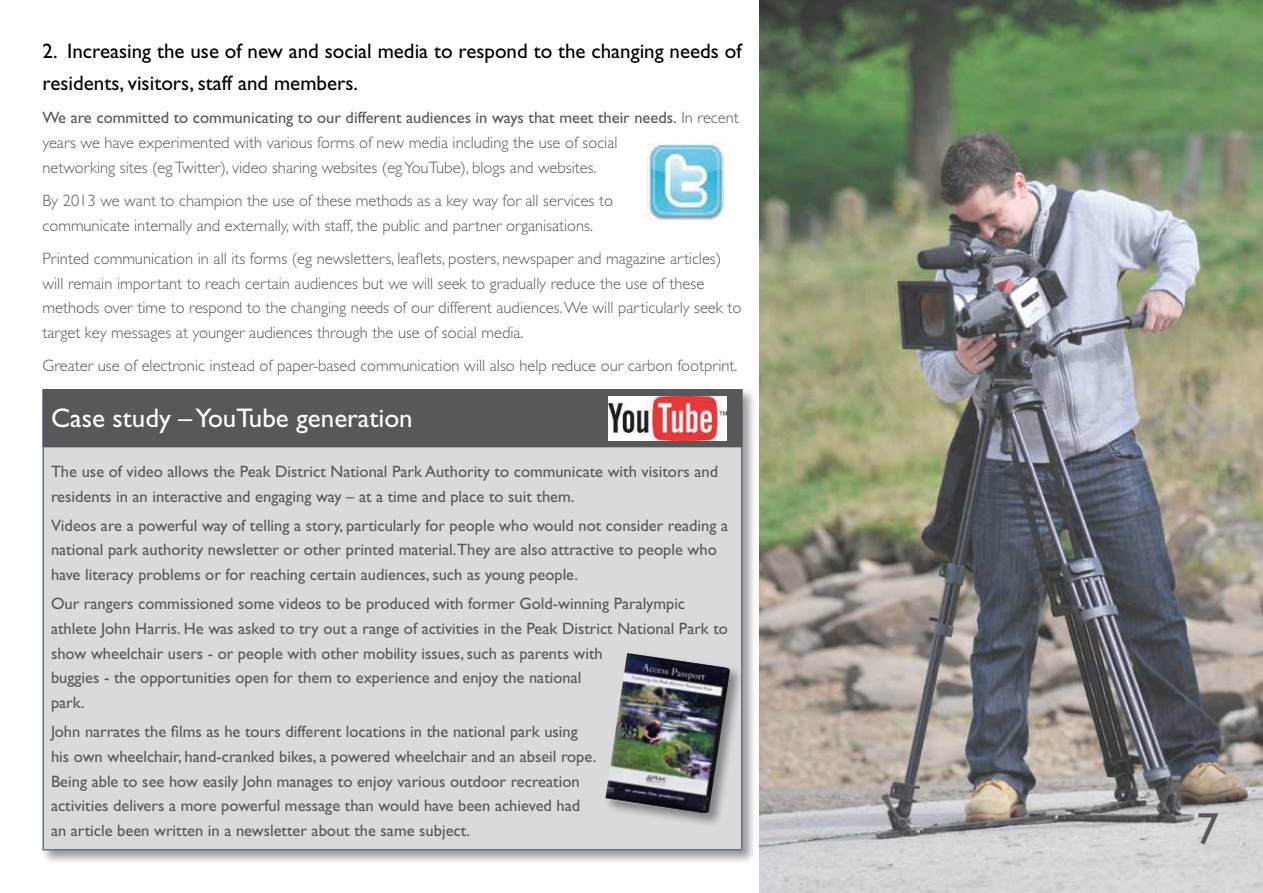
<style>
.page{position:relative;width:1263px;height:893px;background:#fff}
.page>*{position:absolute;margin:0;border:0;box-sizing:border-box;transform-origin:0 0}
.t1{font:45px "Gill Sans";color:#58585a}
.t2{font:27px "Gill Sans";color:#fff}
.t3{font:21px/31.5px "Gill Sans";color:#000}
.t4{font:16.5px/24.8px "Gill Sans";color:#58585a}
.t5{font:300 16.5px/24.8px "Gill Sans";color:#58585a}
.s1{font-weight:400}
</style>
<div class="page">
<div style="left:40px;top:387px;width:716px;height:478px;background:#000;opacity:.4"></div>
<div style="left:43px;top:389px;width:699px;height:461px;background:#d9dadb;border:2px solid #667098"></div>
<div style="left:43px;top:389px;width:699px;height:58px;background:#58585a"></div>
<div style="left:603px;top:650px;width:140px;height:176px;background:#000;opacity:.4"></div>
<img style="left:605px;top:653px;width:125px;height:161px">
<img style="left:608px;top:397px;width:119px;height:43px">
<img style="left:647px;top:144px;width:77px;height:75px">
<img style="left:759px;top:0;width:504px;height:893px">
<p class="t3" style="left:43px;top:36px;width:701px">2. Increasing the use of new and social media to respond to the changing needs of residents, visitors, staff and members.</p>
<p class="t5" style="left:43px;top:105px;width:698px"><span class="s1">We are committed to communicating to our different audiences in ways that meet their needs.</span> In recent years we have experimented with various forms of new media including the use of social<br>networking sites (eg Twitter), video sharing websites (eg YouTube), blogs and websites.</p>
<p class="t5" style="left:43px;top:188px;width:572px">By 2013 we want to champion the use of these methods as a key way for all services to communicate internally and externally, with staff, the public and partner organisations.</p>
<p class="t5" style="left:43px;top:246px;width:700px">Printed communication in all its forms (eg newsletters, leaflets, posters, newspaper and magazine articles) will remain important to reach certain audiences but we will seek to gradually reduce the use of these methods over time to respond to the changing needs of our different audiences. We will particularly seek to target key messages at younger audiences through the use of social media.</p>
<p class="t5" style="left:43px;top:354px;width:696px">Greater use of electronic instead of paper-based communication will also help reduce our carbon footprint.</p>
<h2 class="t2" style="left:51px;top:403px;width:363px">Case study – YouTube generation</h2>
<p class="t4" style="left:51px;top:459px;width:669px">The use of video allows the Peak District National Park Authority to communicate with visitors and residents in an interactive and engaging way – at a time and place to suit them.</p>
<p class="t4" style="left:51px;top:513px;width:678px">Videos are a powerful way of telling a story, particularly for people who would not consider reading a national park authority newsletter or other printed material.They are also attractive to people who have literacy problems or for reaching certain audiences, such as young people.</p>
<p class="t4" style="left:51px;top:591px;width:678px">Our rangers commissioned some videos to be produced with former Gold-winning Paralympic athlete John Harris. He was asked to try out a range of activities in the Peak District National Park to show wheelchair users - or people with other mobility issues, such as parents with<br>buggies - the opportunities open for them to experience and enjoy the national<br>park.</p>
<p class="t4" style="left:51px;top:719px;width:547px">John narrates the films as he tours different locations in the national park using his own wheelchair, hand-cranked bikes, a powered wheelchair and an abseil rope.<br>Being able to see how easily John manages to enjoy various outdoor recreation activities delivers a more powerful message than would have been achieved had an article been written in a newsletter about the same subject.</p>
<h1 class="t1" style="left:1197px;top:803px;width:24px">7</h1>
</div>
